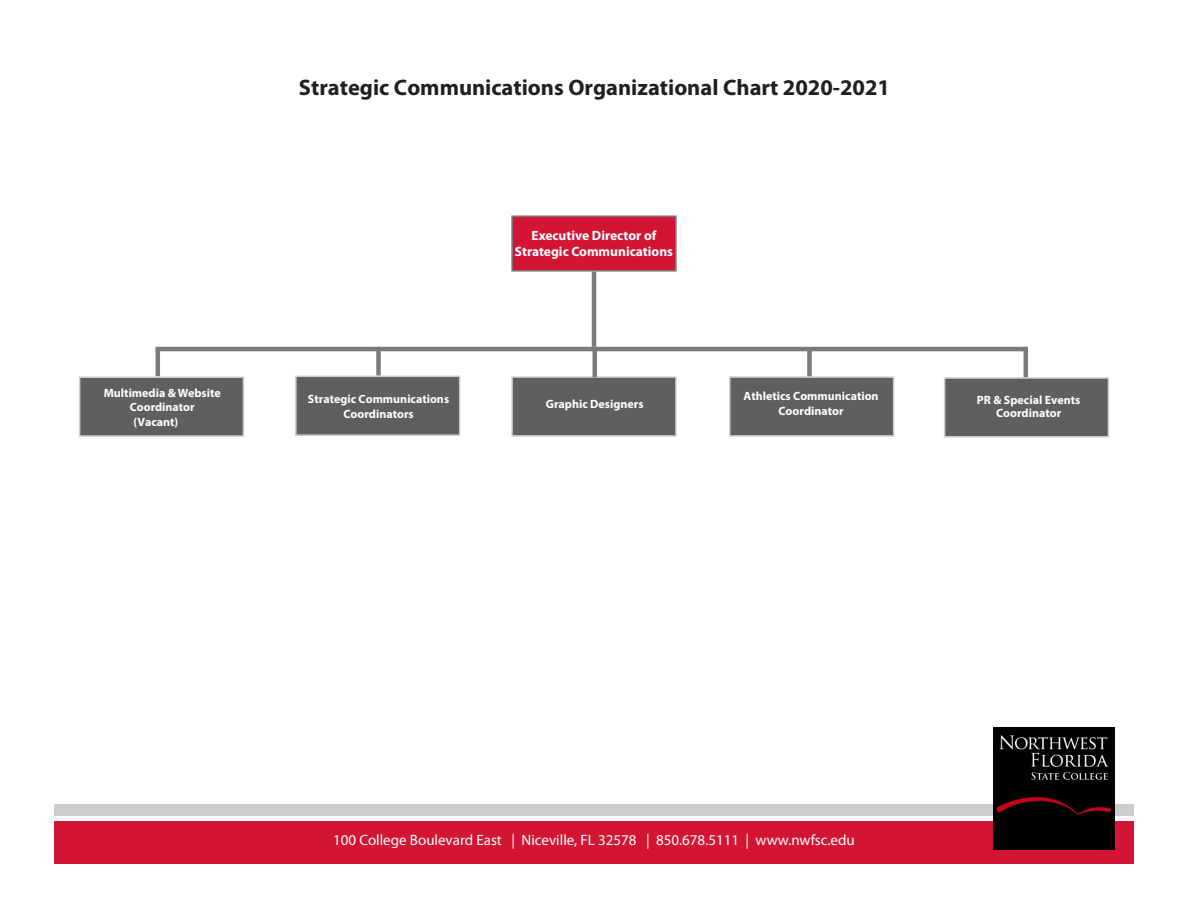
<style>
.page{position:relative;width:1188px;height:918px;background:#fff}
.page>*{position:absolute;margin:0;border:0;box-sizing:border-box;transform-origin:0 0}
.t1{font:700 22.5px "Myriad Pro";color:#231f20}
.t2{font:15px "Myriad Pro";color:#fff}
.t3{font:700 13.5px/16.2px "Myriad Pro";color:#fff;text-align:center}
.t4{font:700 12px/14.4px "Myriad Pro";color:#fff;text-align:center}
</style>
<div class="page">
<div style="left:54px;top:821px;width:1080px;height:43px;background:#d21533"></div>
<div style="left:54px;top:805px;width:1080px;height:11px;background:#cbccce"></div>
<hr style="left:156px;top:349px;width:4px;height:27px;background:#787a7d">
<div style="left:376px;top:347px;width:5px;height:29px;background:#787a7d"></div>
<div style="left:511px;top:215px;width:166px;height:57px;background:#d21533;border:2px solid #787a7d"></div>
<div style="left:79px;top:376px;width:165px;height:61px;background:#5f5f62;border:2px solid #cbccce"></div>
<div style="left:295px;top:376px;width:165px;height:60px;background:#5f5f62;border:2px solid #cbccce"></div>
<div style="left:511px;top:376px;width:166px;height:61px;background:#5f5f62;border:2px solid #cbccce"></div>
<div style="left:729px;top:376px;width:165px;height:61px;background:#5f5f62;border:2px solid #cbccce"></div>
<div style="left:944px;top:377px;width:165px;height:61px;background:#5f5f62;border:2px solid #cbccce"></div>
<div style="left:592px;top:347px;width:5px;height:30px;background:#787a7d"></div>
<div style="left:807px;top:349px;width:5px;height:27px;background:#787a7d"></div>
<hr style="left:1024px;top:347px;width:4px;height:30px;background:#787a7d">
<hr style="left:592px;top:272px;width:4px;height:75px;background:#787a7d">
<hr style="left:156px;top:347px;width:871px;height:4px;background:#787a7d">
<img style="left:993px;top:728px;width:122px;height:121px">
<p class="t1" style="left:299px;top:73px;width:593px">Strategic Communications Organizational Chart 2020-2021</p>
<p class="t3" style="left:515px;top:227px;width:160px">Executive Director of<br>Strategic Communications</p>
<p class="t4" style="left:104px;top:385px;width:118px">Multimedia &amp; Website<br>Coordinator</p>
<p class="t4" style="left:308px;top:391px;width:143px;line-height:15px">Strategic Communications<br>Coordinators</p>
<p class="t4" style="left:546px;top:397px;width:99px">Graphic Designers</p>
<p class="t4" style="left:744px;top:389px;width:137px">Athletics Communication<br>Coordinator</p>
<p class="t4" style="left:977px;top:393px;width:105px;line-height:13.2px">PR &amp; Special Events<br>Coordinator</p>
<p class="t4" style="left:134px;top:415px;width:46px">(Vacant)</p>
<p class="t2" style="left:333px;top:830px;width:523px">100 College Boulevard East | Niceville, FL 32578 | 850.678.5111 | www.nwfsc.edu</p>
</div>
